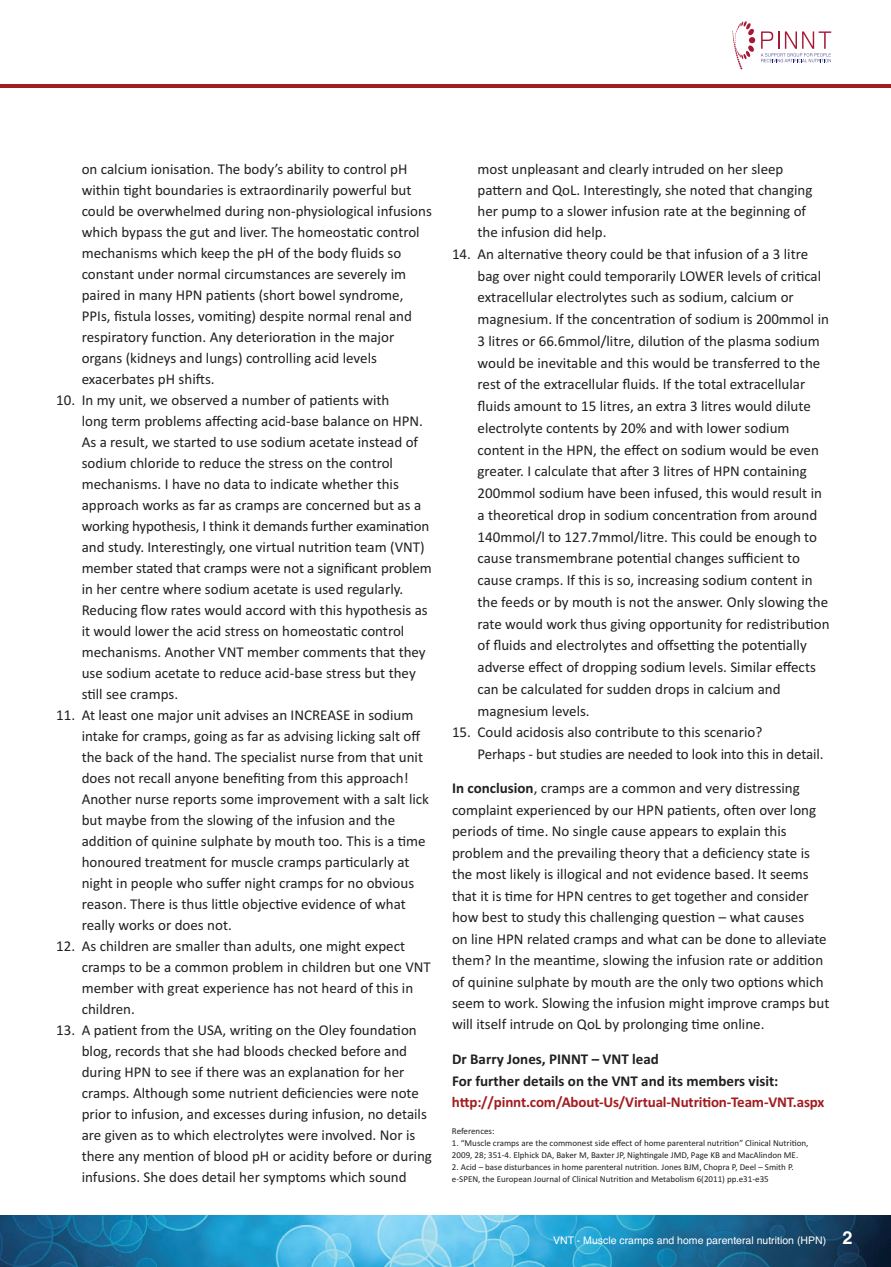
<style>
.page{position:relative;width:891px;height:1267px;background:#fff}
.page>*{position:absolute;margin:0;border:0;box-sizing:border-box;transform-origin:0 0}
.t1{font:15px/21px "Calibri";color:#231f20}
.t2{font:700 15px/21.8px "Calibri";color:#231f20}
.t3{font:700 15px "Calibri";letter-spacing:-.01em;color:#a31c20}
.t4{font:10.5px "Helvetica";color:#fff}
.t5{font:9px/12px "Calibri";color:#231f20}
.s1{font-weight:700}
.s2{font-weight:700;font-size:18px}
</style>
<div class="page">
<img style="left:0;top:1215px;width:890px;height:52px">
<hr style="left:0;top:84px;width:890px;height:4px;background:#a31c20">
<svg style="left:760px;top:31px;width:71px;height:31px"></svg>
<div style="left:748px;top:37px;width:7px;height:6px;background:#a61836;border-radius:50%"></div>
<svg style="left:732px;top:21px;width:21px;height:48px"></svg>
<p class="t1" style="left:82px;top:158px;width:351px">on calcium ionisation. The body’s ability to control pH within tight boundaries is extraordinarily powerful but could be overwhelmed during non-physiological infusions which bypass the gut and liver. The homeostatic control mechanisms which keep the pH of the body fluids so constant under normal circumstances are severely im paired in many HPN patients (short bowel syndrome, PPIs, fistula losses, vomiting) despite normal renal and respiratory function. Any deterioration in the major organs (kidneys and lungs) controlling acid levels exacerbates pH shifts.</p>
<p class="t1" style="left:82px;top:389px;width:351px;text-indent:-26px">10. In my unit, we observed a number of patients with<br>long term problems affecting acid-base balance on HPN.<br>As a result, we started to use sodium acetate instead of sodium chloride to reduce the stress on the control mechanisms. I have no data to indicate whether this approach works as far as cramps are concerned but as a working hypothesis, I think it demands further examination and study. Interestingly, one virtual nutrition team (VNT) member stated that cramps were not a significant problem in her centre where sodium acetate is used regularly.<br>Reducing flow rates would accord with this hypothesis as it would lower the acid stress on homeostatic control mechanisms. Another VNT member comments that they use sodium acetate to reduce acid-base stress but they still see cramps.</p>
<p class="t1" style="left:82px;top:704px;width:349px;text-indent:-26px">11. At least one major unit advises an INCREASE in sodium intake for cramps, going as far as advising licking salt off the back of the hand. The specialist nurse from that unit does not recall anyone benefiting from this approach!<br>Another nurse reports some improvement with a salt lick but maybe from the slowing of the infusion and the addition of quinine sulphate by mouth too. This is a time honoured treatment for muscle cramps particularly at night in people who suffer night cramps for no obvious reason. There is thus little objective evidence of what really works or does not.</p>
<p class="t1" style="left:82px;top:935px;width:350px;text-indent:-26px">12. As children are smaller than adults, one might expect cramps to be a common problem in children but one VNT member with great experience has not heard of this in children.</p>
<p class="t1" style="left:82px;top:1019px;width:351px;text-indent:-26px">13. A patient from the USA, writing on the Oley foundation blog, records that she had bloods checked before and during HPN to see if there was an explanation for her cramps. Although some nutrient deficiencies were note prior to infusion, and excesses during infusion, no details are given as to which electrolytes were involved. Nor is there any mention of blood pH or acidity before or during infusions. She does detail her symptoms which sound</p>
<p class="t1" style="left:477px;top:158px;width:336px">most unpleasant and clearly intruded on her sleep pattern and QoL. Interestingly, she noted that changing her pump to a slower infusion rate at the beginning of the infusion did help.</p>
<p class="t1" style="left:477px;top:243px;width:353px;line-height:21.8px;text-indent:-26px">14. An alternative theory could be that infusion of a 3 litre bag over night could temporarily LOWER levels of critical extracellular electrolytes such as sodium, calcium or magnesium. If the concentration of sodium is 200mmol in 3 litres or 66.6mmol/litre, dilution of the plasma sodium would be inevitable and this would be transferred to the rest of the extracellular fluids. If the total extracellular fluids amount to 15 litres, an extra 3 litres would dilute electrolyte contents by 20% and with lower sodium content in the HPN, the effect on sodium would be even greater. I calculate that after 3 litres of HPN containing 200mmol sodium have been infused, this would result in a theoretical drop in sodium concentration from around 140mmol/l to 127.7mmol/litre. This could be enough to cause transmembrane potential changes sufficient to cause cramps. If this is so, increasing sodium content in the feeds or by mouth is not the answer. Only slowing the rate would work thus giving opportunity for redistribution of fluids and electrolytes and offsetting the potentially adverse effect of dropping sodium levels. Similar effects can be calculated for sudden drops in calcium and magnesium levels.</p>
<p class="t1" style="left:477px;top:721px;width:347px;line-height:21.8px;text-indent:-26px">15. Could acidosis also contribute to this scenario?<br>Perhaps - but studies are needed to look into this in detail.</p>
<p class="t1" style="left:452px;top:777px;width:379px;line-height:21.5px"><span class="s1">In conclusion</span>, cramps are a common and very distressing complaint experienced by our HPN patients, often over long periods of time. No single cause appears to explain this problem and the prevailing theory that a deficiency state is the most likely is illogical and not evidence based. It seems that it is time for HPN centres to get together and consider how best to study this challenging question – what causes<br>on line HPN related cramps and what can be done to alleviate them? In the meantime, slowing the infusion rate or addition of quinine sulphate by mouth are the only two options which seem to work. Slowing the infusion might improve cramps but will itself intrude on QoL by prolonging time online.</p>
<p class="t2" style="left:452px;top:1048px;width:328px">Dr Barry Jones, PINNT – VNT lead<br>For further details on the VNT and its members visit:</p>
<p class="t3" style="left:452px;top:1093px;width:374px">http://pinnt.com/About-Us/Virtual-Nutrition-Team-VNT.aspx</p>
<p class="t5" style="left:452px;top:1125px;width:44px">References:</p>
<p class="t5" style="left:452px;top:1137px;width:358px">1. “Muscle cramps are the commonest side effect of home parenteral nutrition” Clinical Nutrition,<br>2009, 28; 351-4. Elphick DA, Baker M, Baxter JP, Nightingale JMD, Page KB and MacAlindon ME.</p>
<p class="t5" style="left:452px;top:1161px;width:343px">2. Acid – base disturbances in home parenteral nutrition. Jones BJM, Chopra P, Deel – Smith P. e-SPEN, the European Journal of Clinical Nutrition and Metabolism 6(2011) pp.e31-e35</p>
<p class="t4" style="left:553px;top:1234px;width:301px">VNT - Muscle cramps and home parenteral nutrition (HPN) <span class="s2">2</span></p>
</div>
